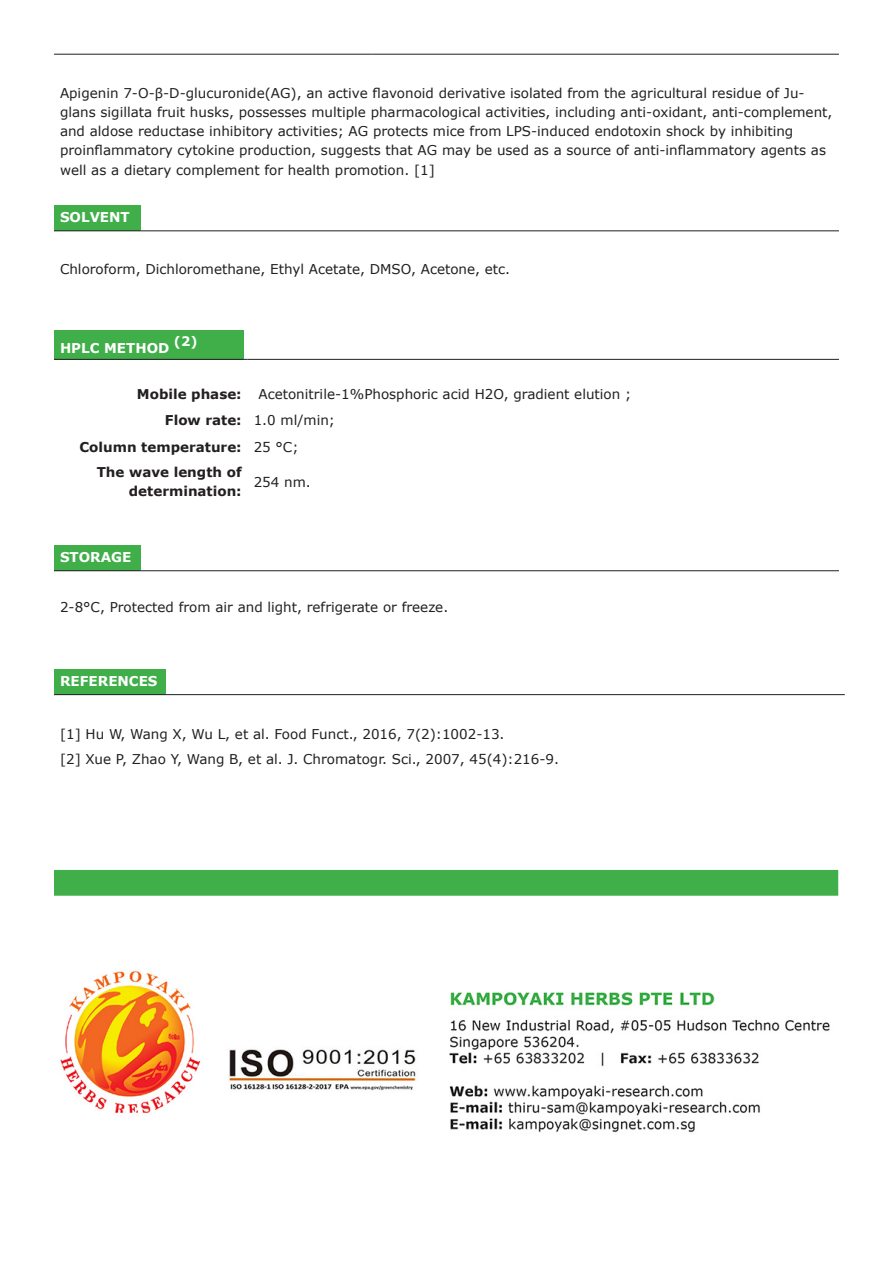
<style>
.page{position:relative;width:893px;height:1263px;background:#fff}
.page>*{position:absolute;margin:0;border:0;box-sizing:border-box;transform-origin:0 0}
.t1{font:13.5px/19.2px "Verdana";color:#231f20}
.t2{font:700 13.5px "Verdana";color:#231f20}
.t3{font:700 13.5px "Verdana";color:#fff}
.t4{font:700 13.05px "Verdana";color:#fff}
</style>
<div class="page">
<hr style="left:54px;top:54px;width:319px;height:1px;background:#231f20">
<hr style="left:373px;top:54px;width:466px;height:1px;background:#231f20">
<div style="left:54px;top:206px;width:86px;height:25px;background:#40ae49"></div>
<hr style="left:54px;top:231px;width:86px;height:1px;background:#231f20">
<hr style="left:140px;top:231px;width:699px;height:1px;background:#231f20">
<div style="left:54px;top:330px;width:189px;height:29px;background:#40ae49"></div>
<hr style="left:54px;top:359px;width:189px;height:1px;background:#231f20">
<hr style="left:248px;top:359px;width:591px;height:1px;background:#231f20">
<div style="left:54px;top:546px;width:86px;height:25px;background:#40ae49"></div>
<hr style="left:54px;top:570px;width:86px;height:1px;background:#231f20">
<hr style="left:140px;top:570px;width:699px;height:1px;background:#231f20">
<div style="left:54px;top:669px;width:112px;height:26px;background:#40ae49"></div>
<hr style="left:54px;top:694px;width:112px;height:1px;background:#231f20">
<hr style="left:166px;top:694px;width:679px;height:1px;background:#231f20">
<div style="left:54px;top:870px;width:784px;height:26px;background:#40ae49"></div>
<img style="left:60px;top:970px;width:770px;height:163px">
<p class="t1" style="left:60px;top:83px;width:774px">Apigenin 7-O-β-D-glucuronide(AG), an active flavonoid derivative isolated from the agricultural residue of Ju&shy;glans sigillata fruit husks, possesses multiple pharmacological activities, including anti-oxidant, anti-complement, and aldose reductase inhibitory activities; AG protects mice from LPS-induced endotoxin shock by inhibiting</p>
<p class="t1" style="left:60px;top:141px;width:768px">proinflammatory cytokine production, suggests that AG may be used as a source of anti-inflammatory agents as well as a dietary complement for health promotion. [1]</p>
<p class="t3" style="left:60px;top:208px;width:71px">SOLVENT</p>
<p class="t1" style="left:60px;top:260px;width:452px">Chloroform, Dichloromethane, Ethyl Acetate, DMSO, Acetone, etc.</p>
<p class="t3" style="left:60px;top:340px;width:111px">HPLC METHOD</p>
<p class="t4" style="left:174px;top:333px;width:25px">(2)</p>
<p class="t2" style="left:137px;top:386px;width:106px">Mobile phase:</p>
<p class="t1" style="left:258px;top:385px;width:374px">Acetonitrile-1%Phosphoric acid H2O, gradient elution ;</p>
<p class="t2" style="left:165px;top:411px;width:78px">Flow rate:</p>
<p class="t1" style="left:254px;top:411px;width:83px">1.0 ml/min;</p>
<p class="t2" style="left:80px;top:438px;width:164px">Column temperature:</p>
<p class="t1" style="left:254px;top:438px;width:46px">25 °C;</p>
<p class="t2" style="left:97px;top:464px;width:146px">The wave length of</p>
<p class="t2" style="left:129px;top:483px;width:114px">determination:</p>
<p class="t1" style="left:254px;top:472px;width:59px">254 nm.</p>
<p class="t3" style="left:60px;top:548px;width:73px">STORAGE</p>
<p class="t1" style="left:60px;top:598px;width:390px">2-8°C, Protected from air and light, refrigerate or freeze.</p>
<p class="t3" style="left:60px;top:672px;width:99px">REFERENCES</p>
<p class="t1" style="left:60px;top:724px;width:446px">[1] Hu W, Wang X, Wu L, et al. Food Funct., 2016, 7(2):1002-13.</p>
<p class="t1" style="left:60px;top:749px;width:501px">[2] Xue P, Zhao Y, Wang B, et al. J. Chromatogr. Sci., 2007, 45(4):216-9.</p>
</div>
